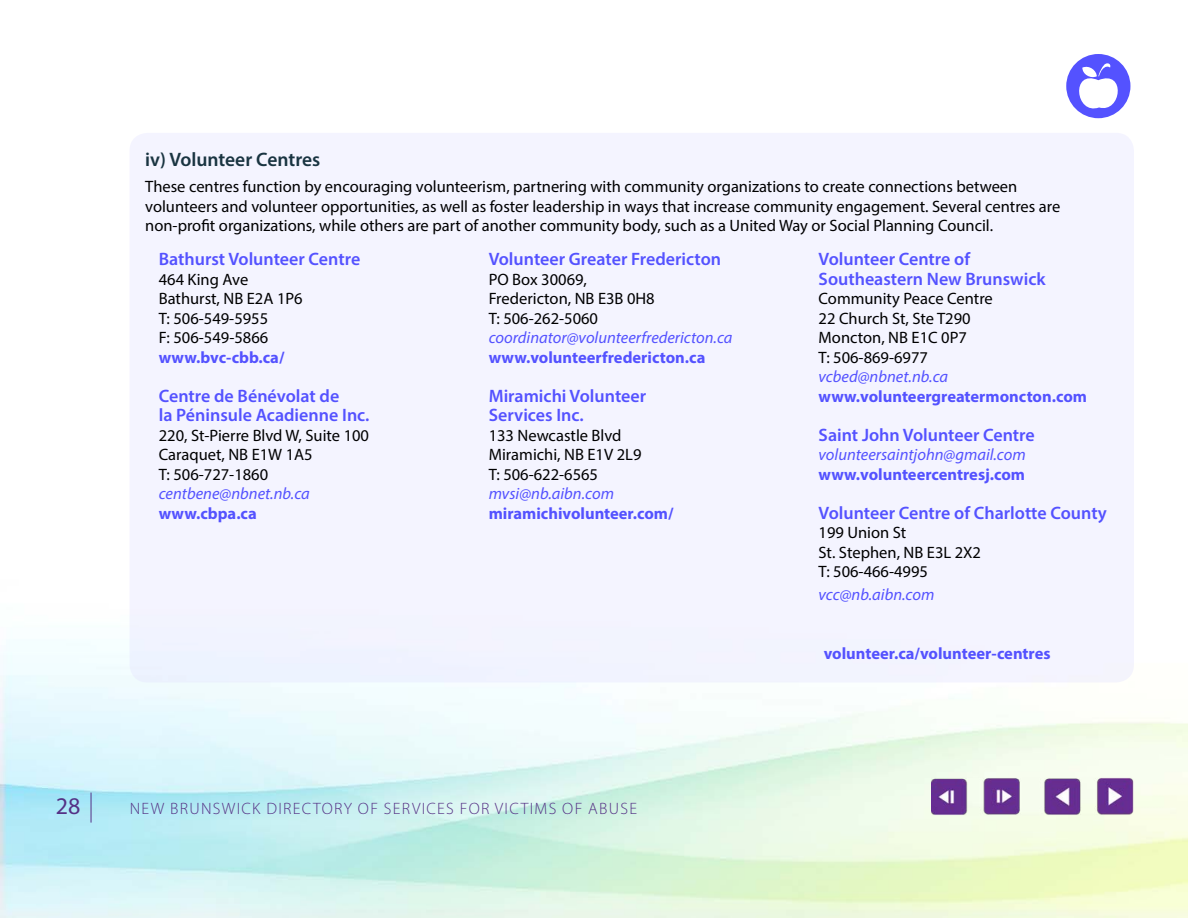
<style>
.page{position:relative;width:1188px;height:918px;background:#fff}
.page>*{position:absolute;margin:0;border:0;box-sizing:border-box;transform-origin:0 0}
.t1{font:24px "Myriad Pro";color:#553185}
.t2{font:600 19.5px "Myriad Pro";color:#193441}
.t3{font:600 18px/19.5px "Myriad Pro";color:#5452ff}
.t4{font:16.5px/19.5px "Myriad Pro";color:#000}
.t5{font:700 16.5px "Myriad Pro";color:#5452ff}
.t6{font:italic 16.5px "Myriad Pro";color:#5452ff}
.t7{font:300 16.5px "Myriad Pro";letter-spacing:.08em;color:#553185}
</style>
<div class="page">
<img style="left:0;top:638px;width:1188px;height:280px">
<img style="left:932px;top:777px;width:202px;height:39px">
<hr style="left:91px;top:793px;width:1px;height:30px;background:#553185">
<div style="left:130px;top:133px;width:1004px;height:549px;background:#f4f4ff;border-radius:18px"></div>
<div style="left:1066px;top:54px;width:64px;height:64px;background:#5452ff;border-radius:50%"></div>
<svg style="left:1070px;top:63px;width:56px;height:53px"></svg>
<p class="t2" style="left:145px;top:147px;width:177px">iv) Volunteer Centres</p>
<p class="t4" style="left:145px;top:177px;width:917px">These centres function by encouraging volunteerism, partnering with community organizations to create connections between volunteers and volunteer opportunities, as well as foster leadership in ways that increase community engagement. Several centres are non-profit organizations, while others are part of another community body, such as a United Way or Social Planning Council.</p>
<p class="t3" style="left:159px;top:249px;width:203px">Bathurst Volunteer Centre</p>
<p class="t4" style="left:159px;top:269px;width:145px">464 King Ave<br>Bathurst, NB E2A 1P6<br>T: 506-549-5955<br>F: 506-549-5866</p>
<p class="t5" style="left:159px;top:346px;width:127px">www.bvc-cbb.ca/</p>
<p class="t3" style="left:159px;top:386px;width:212px">Centre de Bénévolat de<br>la Péninsule Acadienne Inc.</p>
<p class="t4" style="left:159px;top:425px;width:212px">220, St-Pierre Blvd W, Suite 100<br>Caraquet, NB E1W 1A5<br>T: 506-727-1860</p>
<p class="t6" style="left:159px;top:484px;width:153px">centbene@nbnet.nb.ca</p>
<p class="t5" style="left:159px;top:502px;width:100px">www.cbpa.ca</p>
<p class="t3" style="left:489px;top:249px;width:234px">Volunteer Greater Fredericton</p>
<p class="t4" style="left:489px;top:269px;width:168px">PO Box 30069,<br>Fredericton, NB E3B 0H8<br>T: 506-262-5060</p>
<p class="t6" style="left:489px;top:327px;width:245px">coordinator@volunteerfredericton.ca</p>
<p class="t5" style="left:489px;top:346px;width:218px">www.volunteerfredericton.ca</p>
<p class="t3" style="left:489px;top:386px;width:159px">Miramichi Volunteer<br>Services Inc.</p>
<p class="t4" style="left:489px;top:425px;width:154px">133 Newcastle Blvd<br>Miramichi, NB E1V 2L9<br>T: 506-622-6565</p>
<p class="t6" style="left:489px;top:484px;width:127px">mvsi@nb.aibn.com</p>
<p class="t5" style="left:489px;top:502px;width:186px">miramichivolunteer.com/</p>
<h1 class="t1" style="left:56px;top:791px;width:26px">28</h1>
<p class="t7" style="left:130px;top:798px;width:509px">NEW BRUNSWICK DIRECTORY OF SERVICES FOR VICTIMS OF ABUSE</p>
<p class="t3" style="left:819px;top:249px;width:229px">Volunteer Centre of<br>Southeastern New Brunswick</p>
<p class="t4" style="left:819px;top:289px;width:176px">Community Peace Centre<br>22 Church St, Ste T290<br>Moncton, NB E1C 0P7<br>T: 506-869-6977</p>
<p class="t6" style="left:819px;top:366px;width:131px">vcbed@nbnet.nb.ca</p>
<p class="t5" style="left:819px;top:385px;width:270px">www.volunteergreatermoncton.com</p>
<p class="t3" style="left:819px;top:425px;width:218px">Saint John Volunteer Centre</p>
<p class="t6" style="left:819px;top:445px;width:209px">volunteersaintjohn@gmail.com</p>
<p class="t5" style="left:819px;top:463px;width:208px">www.volunteercentresj.com</p>
<p class="t3" style="left:819px;top:503px;width:290px">Volunteer Centre of Charlotte County</p>
<p class="t4" style="left:819px;top:523px;width:164px">199 Union St<br>St. Stephen, NB E3L 2X2<br>T: 506-466-4995</p>
<p class="t6" style="left:819px;top:584px;width:117px">vcc@nb.aibn.com</p>
<p class="t5" style="left:824px;top:642px;width:228px">volunteer.ca/volunteer-centres</p>
</div>
